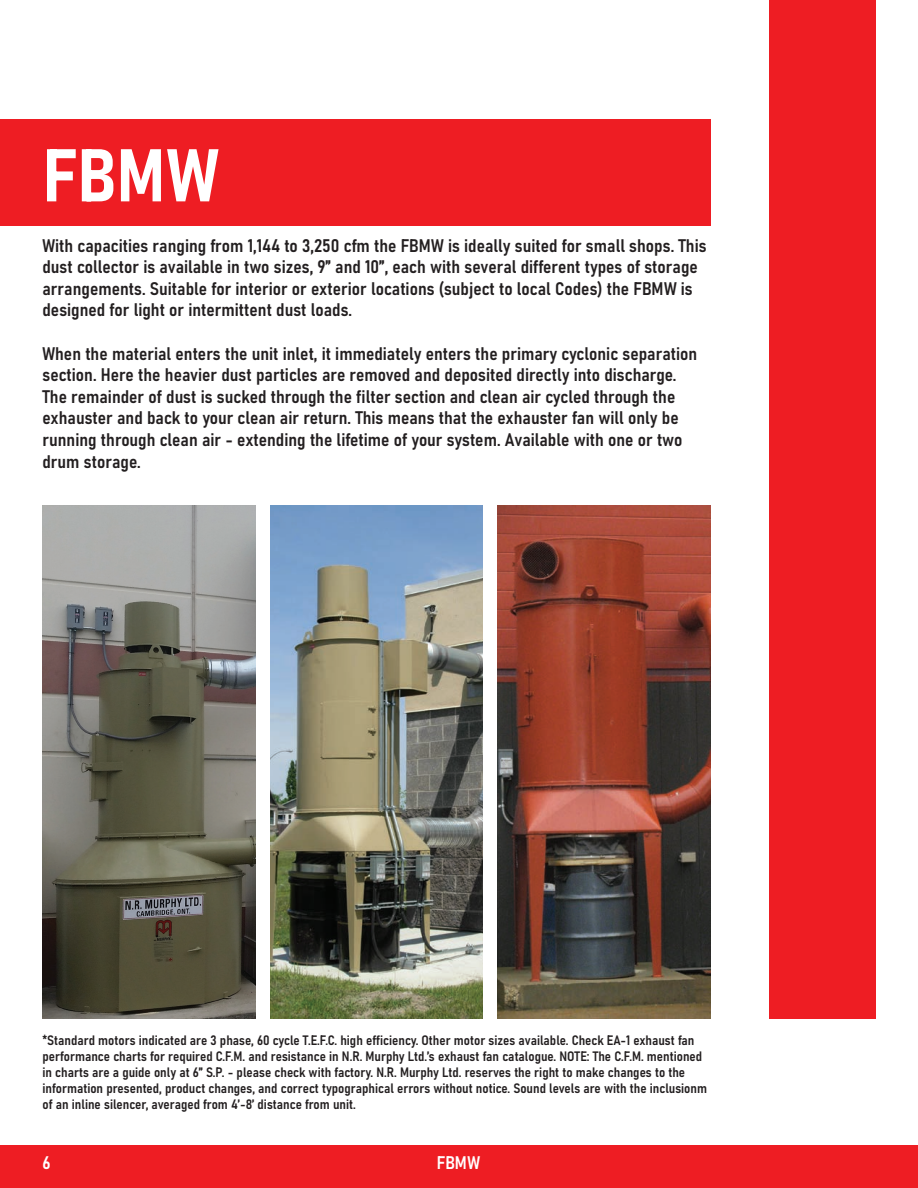
<style>
.page{position:relative;width:918px;height:1188px;background:#fff}
.page>*{position:absolute;margin:0;border:0;box-sizing:border-box;transform-origin:0 0}
.t1{font:73.5px "Bahnschrift";color:#fff}
.t2{font:18px/21.6px "Bahnschrift";color:#231f20}
.TOC_Font{font:18px "Bahnschrift";color:#fff}
.t3{font:13.5px/16.2px "Bahnschrift";color:#231f20}
</style>
<div class="page">
<div style="left:0;top:1145px;width:918px;height:43px;background:#ee1d23"></div>
<div style="left:0;top:119px;width:710px;height:106px;background:#ee1d23"></div>
<img style="left:43px;top:506px;width:212px;height:512px">
<img style="left:270px;top:506px;width:213px;height:512px">
<img style="left:497px;top:506px;width:213px;height:512px">
<div style="left:770px;top:0;width:106px;height:1018px;background:#ee1d23"></div>
<p class="t1" style="left:43px;top:120px;width:178px">FBMW</p>
<p class="t2" style="left:43px;top:233px;width:666px">With capacities ranging from 1,144 to 3,250 cfm the FBMW is ideally suited for small shops. This dust collector is available in two sizes, 9” and 10”, each with several different types of storage arrangements. Suitable for interior or exterior locations (subject to local Codes) the FBMW is designed for light or intermittent dust loads.</p>
<p class="t2" style="left:43px;top:341px;width:656px">When the material enters the unit inlet, it immediately enters the primary cyclonic separation section. Here the heavier dust particles are removed and deposited directly into discharge.<br>The remainder of dust is sucked through the filter section and clean air cycled through the exhauster and back to your clean air return. This means that the exhauster fan will only be running through clean air - extending the lifetime of your system. Available with one or two drum storage.</p>
<p class="t3" style="left:43px;top:1031px;width:666px">*Standard motors indicated are 3 phase, 60 cycle T.E.F.C. high efficiency. Other motor sizes available. Check EA-1 exhaust fan performance charts for required C.F.M. and resistance in N.R. Murphy Ltd.’s exhaust fan catalogue. NOTE: The C.F.M. mentioned in charts are a guide only at 6” S.P. - please check with factory. N.R. Murphy Ltd. reserves the right to make changes to the information presented, product changes, and correct typographical errors without notice. Sound levels are with the inclusionm of an inline silencer, averaged from 4’-8’ distance from unit.</p>
<p class="TOC_Font" style="left:43px;top:1149px;width:10px">6</p>
<p class="TOC_Font" style="left:437px;top:1149px;width:45px">FBMW</p>
</div>
